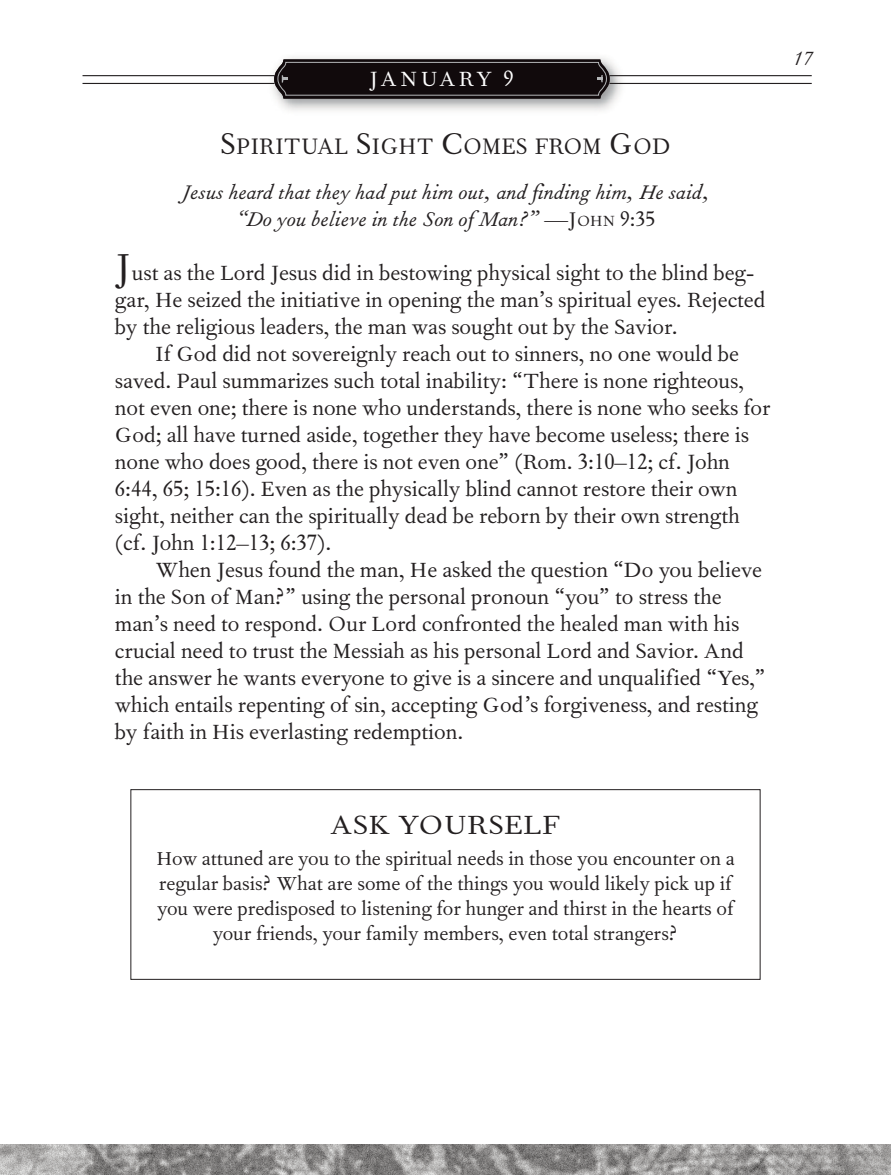
<style>
.page{position:relative;width:891px;height:1175px;background:#fff}
.page>*{position:absolute;margin:0;border:0;box-sizing:border-box;transform-origin:0 0}
.t1{font:31.72px "Fournier";color:#231f20;scale:1.06 1}
.t2{font:27px "Fournier";color:#231f20;scale:.95 1}
.t3{font:24.75px/27px "Fournier";color:#231f20}
.t4{font:24.75px "Fournier";letter-spacing:.105em;color:#fff}
.t5{font:italic 23.62px/27px "Fournier";color:#231f20;text-align:center}
.t6{font:22.5px/24.8px "Fournier";color:#231f20;text-align:center}
.t7{font:italic 22.5px "Fournier";color:#231f20}
.s1{font-size:36px}
.s2{font-style:normal}
.s3{font-style:normal;font-size:17.78px}
.s4{font-size:45px}
</style>
<div class="page">
<div style="left:130px;top:789px;width:630px;height:190px;border:1px solid #231f20"></div>
<img style="left:264px;top:57px;width:366px;height:54px">
<svg style="left:274px;top:59px;width:336px;height:40px;background:#201a1c"></svg>
<hr style="left:83px;top:75px;width:192px;height:1px;background:#231f20">
<hr style="left:83px;top:83px;width:192px;height:1px;background:#231f20">
<hr style="left:609px;top:75px;width:203px;height:1px;background:#231f20">
<hr style="left:609px;top:83px;width:203px;height:1px;background:#231f20">
<img style="left:0;top:1144px;width:891px;height:30px">
<p class="t4" style="left:369px;top:70px;width:146px">JANUARY 9</p>
<p class="t2" style="left:220px;top:136px;width:476px"><span class="s1">S</span>PIRITUAL <span class="s1">S</span>IGHT <span class="s1">C</span>OMES FROM <span class="s1">G</span>OD</p>
<p class="t5" style="left:181px;top:180px;width:530px">Jesus heard that they had put him out, and finding him, He said, “Do you believe in the Son of Man?” <span class="s2">—J</span><span class="s3">OHN</span> <span class="s2">9:35</span></p>
<p class="t3" style="left:115px;top:261px;width:652px"><span class="s4">J</span>ust as the Lord Jesus did in bestowing physical sight to the blind beg&shy;gar, He seized the initiative in opening the man’s spiritual eyes. Rejected by the religious leaders, the man was sought out by the Savior.</p>
<p class="t3" style="left:115px;top:342px;width:657px;text-indent:40px">If God did not sovereignly reach out to sinners, no one would be saved. Paul summarizes such total inability: “There is none righteous, not even one; there is none who understands, there is none who seeks for God; all have turned aside, together they have become useless; there is none who does good, there is not even one” (Rom. 3:10–12; cf. John 6:44, 65; 15:16). Even as the physically blind cannot restore their own sight, neither can the spiritually dead be reborn by their own strength (cf. John 1:12–13; 6:37).</p>
<p class="t3" style="left:115px;top:558px;width:652px;text-indent:40px">When Jesus found the man, He asked the question “Do you believe in the Son of Man?” using the personal pronoun “you” to stress the man’s need to respond. Our Lord confronted the healed man with his crucial need to trust the Messiah as his personal Lord and Savior. And the answer he wants everyone to give is a sincere and unqualified “Yes,” which entails repenting of sin, accepting God’s forgiveness, and resting by faith in His everlasting redemption.</p>
<p class="t7" style="left:792px;top:51px;width:21px">17</p>
<p class="t1" style="left:331px;top:813px;width:218px">ASK YOURSELF</p>
<p class="t6" style="left:156px;top:848px;width:580px">How attuned are you to the spiritual needs in those you encounter on a regular basis? What are some of the things you would likely pick up if you were predisposed to listening for hunger and thirst in the hearts of your friends, your family members, even total strangers?</p>
</div>
